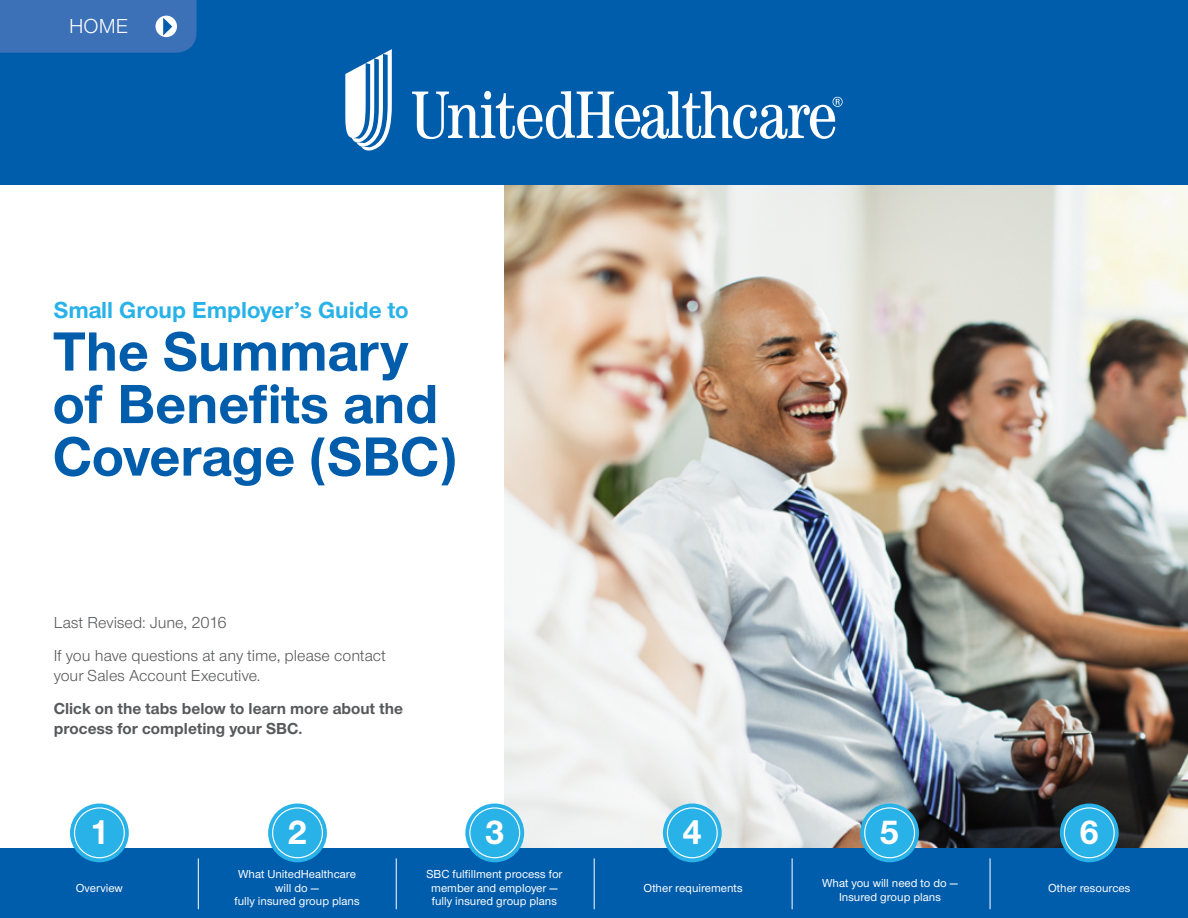
<style>
.page{position:relative;width:1188px;height:918px;background:#fff}
.page>*{position:absolute;margin:0;border:0;box-sizing:border-box;transform-origin:0 0}
.t1{font:700 57.15px/52.5px "UHC Sans";color:#005dac}
.t2{font:700 34.95px "UHC Sans";color:#fff}
.t3{font:700 24px "UHC Sans";color:#29b2e7}
.t4{font:21px "UHC Sans";color:#fff}
.t5{font:16.5px/33.3px "UHC Sans";color:#58595b}
.t6{font:700 16.5px/19.8px "UHC Sans";color:#58595b}
.t7{font:500 12px/13.5px "UHC Sans";color:#fff;text-align:center}
</style>
<div class="page">
<img style="left:504px;top:185px;width:684px;height:664px">
<div style="left:0;top:0;width:1188px;height:185px;background:#005dac"></div>
<svg style="left:412px;top:91px;width:431px;height:48px"></svg>
<svg style="left:345px;top:49px;width:47px;height:102px"></svg>
<div style="left:0;top:0;width:197px;height:53px;background:#3c71b8"></div>
<div style="left:0;top:849px;width:1188px;height:69px;background:#005dac"></div>
<div style="left:268px;top:804px;width:59px;height:58px;background:#29b2e7;border-radius:50%"></div>
<div style="left:272px;top:807px;width:51px;height:51px;border:1px solid #fff;border-radius:50%"></div>
<div style="left:70px;top:804px;width:59px;height:58px;background:#29b2e7;border-radius:50%"></div>
<div style="left:74px;top:807px;width:51px;height:51px;border:1px solid #fff;border-radius:50%"></div>
<div style="left:1060px;top:804px;width:59px;height:58px;background:#29b2e7;border-radius:50%"></div>
<div style="left:1064px;top:807px;width:51px;height:51px;border:1px solid #fff;border-radius:50%"></div>
<div style="left:860px;top:804px;width:59px;height:58px;background:#29b2e7;border-radius:50%"></div>
<div style="left:864px;top:807px;width:51px;height:51px;border:1px solid #fff;border-radius:50%"></div>
<div style="left:663px;top:804px;width:59px;height:58px;background:#29b2e7;border-radius:50%"></div>
<div style="left:667px;top:807px;width:51px;height:51px;border:1px solid #fff;border-radius:50%"></div>
<div style="left:465px;top:804px;width:59px;height:58px;background:#29b2e7;border-radius:50%"></div>
<div style="left:469px;top:807px;width:51px;height:51px;border:1px solid #fff;border-radius:50%"></div>
<hr style="left:198px;top:859px;width:1px;height:50px;background:#fff">
<hr style="left:396px;top:859px;width:1px;height:50px;background:#fff">
<hr style="left:594px;top:859px;width:1px;height:50px;background:#fff">
<hr style="left:792px;top:859px;width:1px;height:50px;background:#fff">
<hr style="left:990px;top:859px;width:1px;height:50px;background:#fff">
<h3 class="t4" style="left:69px;top:13px;width:60px">HOME</h3>
<h3 class="t3" style="left:54px;top:294px;width:356px">Small Group Employer’s Guide to</h3>
<h1 class="t1" style="left:53px;top:323px;width:406px">The Summary of Benefits and<br>Coverage (SBC)</h1>
<h3 class="t5" style="left:54px;top:605px;width:334px">Last Revised: June, 2016<br>If you have questions at any time, please contact</h3>
<h3 class="t5" style="left:54px;top:658px;width:208px">your Sales Account Executive.</h3>
<h3 class="t6" style="left:54px;top:698px;width:351px">Click on the tabs below to learn more about the process for completing your SBC.</h3>
<h2 class="t2" style="left:89px;top:809px;width:21px">1</h2>
<p class="t7" style="left:76px;top:881px;width:48px">Overview</p>
<h2 class="t2" style="left:288px;top:809px;width:21px">2</h2>
<p class="t7" style="left:234px;top:867px;width:127px">What UnitedHealthcare will do —<br>fully insured group plans</p>
<h2 class="t2" style="left:485px;top:809px;width:21px">3</h2>
<p class="t7" style="left:426px;top:867px;width:138px">SBC fulfillment process for member and employer — fully insured group plans</p>
<h2 class="t2" style="left:682px;top:809px;width:21px">4</h2>
<p class="t7" style="left:644px;top:881px;width:100px">Other requirements</p>
<h2 class="t2" style="left:880px;top:809px;width:21px">5</h2>
<p class="t7" style="left:822px;top:876px;width:137px">What you will need to do —<br>Insured group plans</p>
<h2 class="t2" style="left:1079px;top:809px;width:21px">6</h2>
<p class="t7" style="left:1048px;top:881px;width:84px">Other resources</p>
</div>
